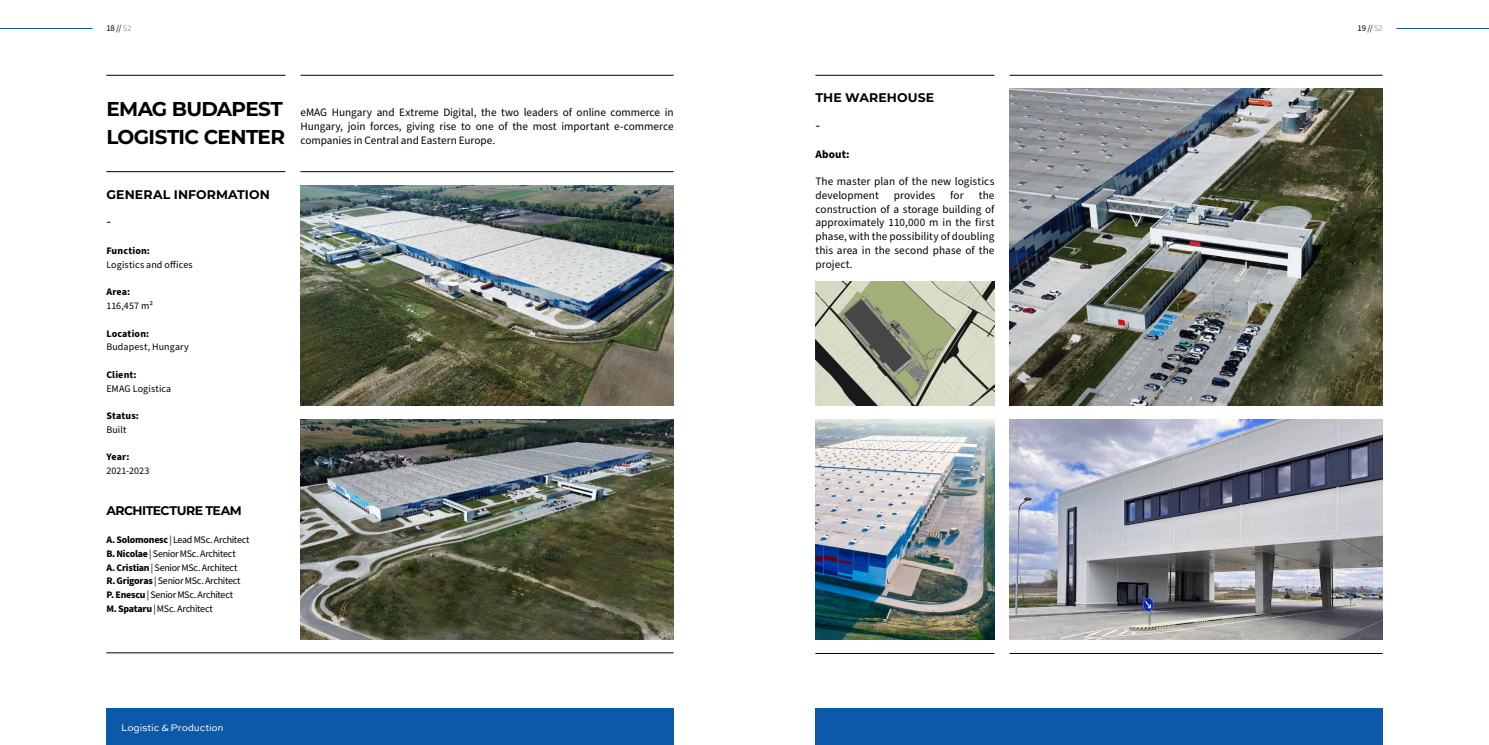
<style>
.page{position:relative;width:1489px;height:745px;background:#fff}
.page>*{position:absolute;margin:0;border:0;box-sizing:border-box;transform-origin:0 0}
.t1{font:700 20px/27.5px "Montserrat";letter-spacing:-.03em;color:#000}
.t2{font:15px "Source Sans Pro";color:#000}
.t3{font:700 12.5px "Montserrat";letter-spacing:.005em;color:#000}
.t4{font:700 12.5px "Montserrat";letter-spacing:-.045em;color:#000}
.t5{font:11.25px/13.8px "Source Sans Pro";letter-spacing:.005em;color:#000;text-align:justify}
.t6{font:700 11.25px "Source Sans Pro";letter-spacing:.015em;color:#000}
.t7{font:10px/13.8px "Source Sans Pro";letter-spacing:-.015em;color:#000}
.t8{font:700 10px "Source Sans Pro";letter-spacing:.015em;color:#000}
.t9{font:10px "Source Sans Pro";letter-spacing:.01em;color:#000}
.t10{font:10px "Sweet Sans Pro";letter-spacing:-.02em;color:#fff}
.t11{font:10px "Source Sans Pro";letter-spacing:.015em;color:#000}
.t12{font:8.75px "Source Sans Pro";letter-spacing:-.015em;color:#000}
.s1{color:#9fa0a0}
.s2{font-weight:700}
</style>
<div class="page">
<hr style="left:1396px;top:28px;width:92px;height:1px;background:#0b59a8">
<hr style="left:0;top:28px;width:93px;height:1px;background:#0b59a8">
<div style="left:106px;top:707px;width:567px;height:37px;background:#0b59a8"></div>
<div style="left:815px;top:707px;width:567px;height:37px;background:#0b59a8"></div>
<img style="left:1009px;top:419px;width:373px;height:220px">
<img style="left:300px;top:185px;width:373px;height:220px">
<img style="left:300px;top:419px;width:373px;height:220px">
<hr style="left:300px;top:171px;width:373px;height:1px;background:#000">
<hr style="left:106px;top:75px;width:179px;height:1px;background:#000">
<hr style="left:300px;top:75px;width:373px;height:1px;background:#000">
<hr style="left:106px;top:652px;width:567px;height:1px;background:#000">
<hr style="left:106px;top:171px;width:179px;height:1px;background:#000">
<hr style="left:1009px;top:75px;width:373px;height:1px;background:#000">
<hr style="left:815px;top:75px;width:179px;height:1px;background:#000">
<hr style="left:815px;top:652px;width:179px;height:1px;background:#000">
<hr style="left:1009px;top:652px;width:373px;height:1px;background:#000">
<img style="left:815px;top:419px;width:179px;height:220px">
<img style="left:1009px;top:89px;width:373px;height:316px">
<img style="left:815px;top:281px;width:179px;height:124px">
<p class="t12" style="left:106px;top:22px;width:27px">18 // <span class="s1">52</span></p>
<p class="t12" style="left:1357px;top:22px;width:27px">19 // <span class="s1">52</span></p>
<h1 class="t1" style="left:106px;top:94px;width:180px">EMAG BUDAPEST<br>LOGISTIC CENTER</h1>
<p class="t5" style="left:300px;top:106px;width:374px">eMAG Hungary and Extreme Digital, the two leaders of online commerce in Hungary, join forces, giving rise to one of the most important e-commerce companies in Central and Eastern Europe.</p>
<p class="t3" style="left:106px;top:185px;width:165px">GENERAL INFORMATION</p>
<h2 class="t2" style="left:106px;top:211px;width:6px">-</h2>
<p class="t8" style="left:106px;top:244px;width:45px">Function:</p>
<p class="t9" style="left:106px;top:257px;width:88px">Logistics and offices</p>
<p class="t8" style="left:106px;top:285px;width:25px">Area:</p>
<p class="t7" style="left:106px;top:299px;width:48px">116,457 m²</p>
<p class="t8" style="left:106px;top:326px;width:44px">Location:</p>
<p class="t11" style="left:106px;top:340px;width:84px">Budapest, Hungary</p>
<p class="t8" style="left:106px;top:367px;width:32px">Client:</p>
<p class="t9" style="left:106px;top:381px;width:66px">EMAG Logistica</p>
<p class="t8" style="left:106px;top:409px;width:34px">Status:</p>
<p class="t7" style="left:106px;top:422px;width:22px">Built</p>
<p class="t8" style="left:106px;top:450px;width:25px">Year:</p>
<p class="t7" style="left:106px;top:464px;width:45px">2021-2023</p>
<p class="t4" style="left:106px;top:501px;width:137px">ARCHITECTURE TEAM</p>
<p class="t7" style="left:106px;top:532px;width:145px"><span class="s2">A. Solomonesc</span> | Lead MSc. Architect <span class="s2">B. Nicolae</span> | Senior MSc. Architect<br><span class="s2">A. Cristian</span> | Senior MSc. Architect<br><span class="s2">R. Grigoras</span> | Senior MSc. Architect <span class="s2">P. Enescu</span> | Senior MSc. Architect<br><span class="s2">M. Spataru</span> | MSc. Architect</p>
<p class="t10" style="left:121px;top:720px;width:104px">Logistic &amp; Production</p>
<p class="t3" style="left:815px;top:89px;width:120px">THE WAREHOUSE</p>
<h2 class="t2" style="left:815px;top:115px;width:6px">-</h2>
<p class="t6" style="left:815px;top:146px;width:36px">About:</p>
<p class="t5" style="left:815px;top:175px;width:180px">The master plan of the new logistics development</p>
<p class="t5" style="left:893px;top:188px;width:43px">provides</p>
<p class="t5" style="left:950px;top:188px;width:15px">for</p>
<p class="t5" style="left:815px;top:188px;width:180px;text-indent:163px">the construction of a storage building of approximately 110,000 m in the first phase, with the possibility of doubling this area in the second phase of the project.</p>
</div>
